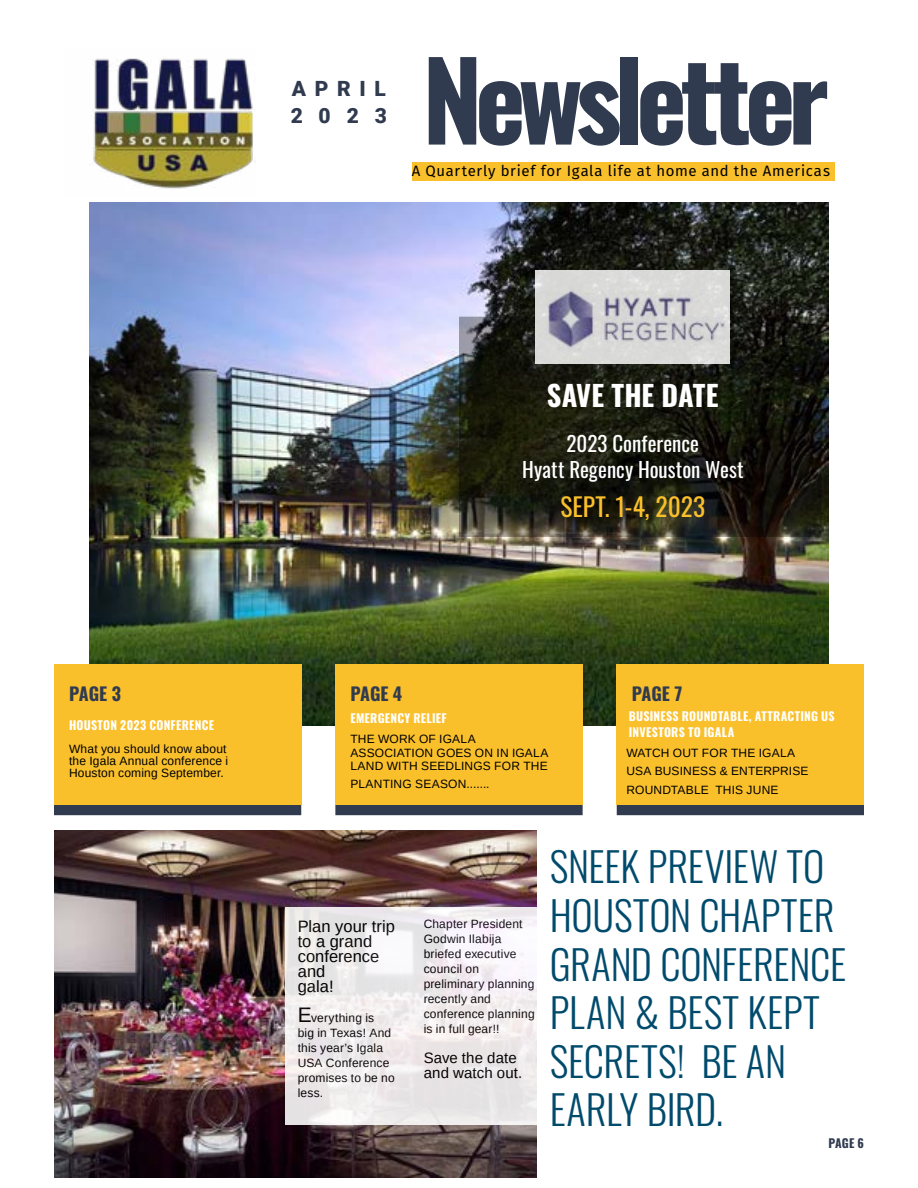
<style>
.page{position:relative;width:918px;height:1188px;background:#fff}
.page>*{position:absolute;margin:0;border:0;box-sizing:border-box;transform-origin:0 0}
.t1{font:700 108px "Oswald";letter-spacing:-.065em;color:#313b4f}
.t2{font:300 40.5px/48.6px "Oswald";letter-spacing:-.005em;color:#004a6c}
.t3{font:700 28.5px "Oswald";color:#fff}
.t4{font:25.5px "Oswald";color:#fac02c}
.t5{font:21px/25.5px "Oswald";color:#fff;text-align:center}
.t6{font:900 21px/27px "Roboto";letter-spacing:.425em;color:#313b4f}
.t7{font:700 18px "Oswald";letter-spacing:-.005em;color:#313b4f}
.t8{font:16.5px/15px "Arimo";color:#000}
.t9{font:15px "Fira Sans";letter-spacing:.045em;color:#000}
.t10{font:15px/15px "Arimo";letter-spacing:.01em;color:#000}
.t11{font:12px/15px "Arimo";letter-spacing:.015em;color:#000}
.t12{font:700 12px/16.4px "Oswald";letter-spacing:.02em;color:#fff}
.t13{font:700 12px "Oswald";color:#313b4f}
.s1{font-size:21px}
</style>
<div class="page">
<img style="left:90px;top:202px;width:738px;height:524px">
<img style="left:89px;top:58px;width:166px;height:131px">
<svg style="left:462px;top:320px;width:357px;height:214px;background:#1b1c12"></svg>
<div style="left:459px;top:317px;width:363px;height:220px;border:2px solid #000"></div>
<img style="left:54px;top:831px;width:483px;height:346px">
<img style="left:536px;top:270px;width:194px;height:93px">
<div style="left:412px;top:162px;width:423px;height:18px;background:#fac02c"></div>
<div style="left:54px;top:805px;width:247px;height:10px;background:#313b4f"></div>
<div style="left:335px;top:805px;width:248px;height:10px;background:#313b4f"></div>
<div style="left:617px;top:805px;width:247px;height:10px;background:#313b4f"></div>
<div style="left:335px;top:664px;width:248px;height:141px;background:#fac02c"></div>
<div style="left:617px;top:664px;width:247px;height:141px;background:#fac02c"></div>
<div style="left:54px;top:664px;width:247px;height:141px;background:#fac02c"></div>
<svg style="left:285px;top:907px;width:252px;height:217px;fill:#eeeaeb"></svg>
<h3 class="t6" style="left:291px;top:74px;width:98px">APRIL<br>2023</h3>
<h1 class="t1" style="left:422px;top:44px;width:408px">Newsletter</h1>
<p class="t9" style="left:412px;top:159px;width:420px">A Quarterly brief for Igala life at home and the Americas</p>
<h3 class="t3" style="left:547px;top:381px;width:173px">SAVE THE DATE</h3>
<h3 class="t5" style="left:522px;top:429px;width:223px">2023 Conference<br>Hyatt Regency Houston West</h3>
<h3 class="t4" style="left:560px;top:484px;width:146px">SEPT. 1-4, 2023</h3>
<h3 class="t7" style="left:69px;top:684px;width:54px">PAGE 3</h3>
<h3 class="t7" style="left:350px;top:684px;width:54px">PAGE 4</h3>
<h3 class="t7" style="left:632px;top:684px;width:52px">PAGE 7</h3>
<p class="t12" style="left:350px;top:710px;width:98px">EMERGENCY RELIEF</p>
<p class="t12" style="left:629px;top:708px;width:207px">BUSINESS ROUNDTABLE, ATTRACTING US<br>INVESTORS TO IGALA</p>
<p class="t12" style="left:69px;top:718px;width:147px">HOUSTON 2023 CONFERENCE</p>
<p class="t11" style="left:69px;top:743px;width:161px;line-height:12px">What you should know about the Igala Annual conference i<br>Houston coming September.</p>
<p class="t11" style="left:350px;top:732px;width:200px;line-height:13.5px">THE WORK OF IGALA<br>ASSOCIATION GOES ON IN IGALA<br>LAND WITH SEEDLINGS FOR THE</p>
<p class="t11" style="left:350px;top:777px;width:141px">PLANTING SEASON.......</p>
<p class="t11" style="left:626px;top:744px;width:184px;line-height:18.5px">WATCH OUT FOR THE IGALA<br>USA BUSINESS &amp; ENTERPRISE<br>ROUNDTABLE THIS JUNE</p>
<h3 class="t8" style="left:298px;top:919px;width:99px">Plan your trip to a grand conference and<br>gala!</h3>
<p class="t11" style="left:298px;top:1010px;width:99px"><span class="s1">E</span>verything is<br>big in Texas! And this year’s Igala<br>USA Conference promises to be no less.</p>
<p class="t11" style="left:424px;top:917px;width:112px">Chapter President<br>Godwin Ilabija briefed executive council on preliminary planning recently and conference planning is in full gear!!</p>
<p class="t10" style="left:424px;top:1051px;width:100px">Save the date and watch out.</p>
<h2 class="t2" style="left:550px;top:838px;width:298px">SNEEK PREVIEW TO<br>HOUSTON CHAPTER<br>GRAND CONFERENCE<br>PLAN &amp; BEST KEPT<br>SECRETS! BE AN<br>EARLY BIRD.</h2>
<p class="t13" style="left:828px;top:1137px;width:37px">PAGE 6</p>
</div>
